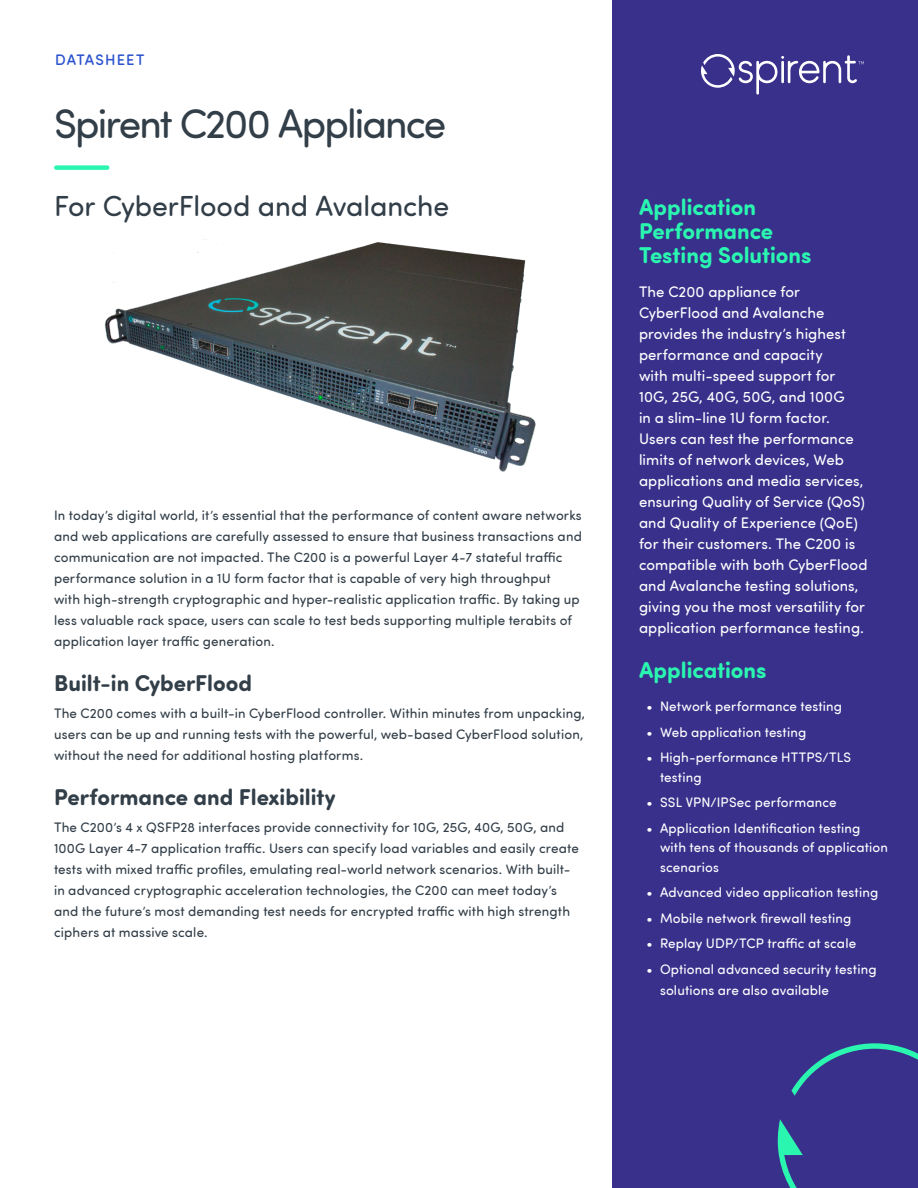
<style>
.page{position:relative;width:918px;height:1188px;background:#fff}
.page>*{position:absolute;margin:0;border:0;box-sizing:border-box;transform-origin:0 0}
.t1{font:40.5px "Sofia Pro Soft";letter-spacing:-.045em;color:#323e48}
.Document_Subtitle{font:28.5px "Sofia Pro Soft";letter-spacing:-.005em;color:#323e48}
.Purple-Sidebar-Headi{font:700 22.5px/24px "Sofia Pro Soft";color:#2af6b0}
.Heading_1{font:700 22.5px "Sofia Pro Soft";color:#323e48}
.Purple-Sidebar-Body{font:15px/21px "Sofia Pro Soft";letter-spacing:.005em;color:#fff}
.t2{font:500 15px "Sofia Pro Soft";letter-spacing:.075em;color:#2c54cd}
.Body_Text{font:13.5px/21px "Sofia Pro Soft";letter-spacing:.01em;color:#323e48}
.t3{font:13.5px/19.5px "Sofia Pro Soft";letter-spacing:.01em;color:#fff}
</style>
<div class="page">
<div style="left:612px;top:0;width:306px;height:1188px;background:#39308c"></div>
<svg style="left:778px;top:1043px;width:140px;height:145px"></svg>
<svg style="left:56px;top:165px;width:54px;height:5px"></svg>
<svg style="left:701px;top:54px;width:163px;height:41px"></svg>
<img style="left:104px;top:239px;width:432px;height:233px">
<p class="t2" style="left:55px;top:49px;width:91px">DATASHEET</p>
<h1 class="t1" style="left:54px;top:97px;width:393px">Spirent C200 Appliance</h1>
<p class="Document_Subtitle" style="left:54px;top:187px;width:397px">For CyberFlood and Avalanche</p>
<p class="Body_Text" style="left:54px;top:504px;width:529px">In today’s digital world, it’s essential that the performance of content aware networks and web applications are carefully assessed to ensure that business transactions and communication are not impacted. The C200 is a powerful Layer 4-7 stateful traffic performance solution in a 1U form factor that is capable of very high throughput<br>with high-strength cryptographic and hyper-realistic application traffic. By taking up less valuable rack space, users can scale to test beds supporting multiple terabits of application layer traffic generation.</p>
<p class="Heading_1" style="left:54px;top:666px;width:200px">Built-in CyberFlood</p>
<p class="Body_Text" style="left:54px;top:702px;width:533px">The C200 comes with a built-in CyberFlood controller. Within minutes from unpacking, users can be up and running tests with the powerful, web-based CyberFlood solution, without the need for additional hosting platforms.</p>
<p class="Heading_1" style="left:54px;top:780px;width:283px">Performance and Flexibility</p>
<p class="Body_Text" style="left:54px;top:816px;width:526px">The C200’s 4 x QSFP28 interfaces provide connectivity for 10G, 25G, 40G, 50G, and 100G Layer 4-7 application traffic. Users can specify load variables and easily create tests with mixed traffic profiles, emulating real-world network scenarios. With built&shy;in advanced cryptographic acceleration technologies, the C200 can meet today’s and the future’s most demanding test needs for encrypted traffic with high strength ciphers at massive scale.</p>
<p class="Purple-Sidebar-Headi" style="left:639px;top:194px;width:174px">Application<br>Performance<br>Testing Solutions</p>
<p class="Purple-Sidebar-Body" style="left:639px;top:281px;width:230px">The C200 appliance for<br>CyberFlood and Avalanche provides the industry’s highest performance and capacity<br>with multi-speed support for<br>10G, 25G, 40G, 50G, and 100G<br>in a slim-line 1U form factor.<br>Users can test the performance limits of network devices, Web applications and media services, ensuring Quality of Service (QoS) and Quality of Experience (QoE) for their customers. The C200 is compatible with both CyberFlood and Avalanche testing solutions, giving you the most versatility for application performance testing.</p>
<p class="Purple-Sidebar-Headi" style="left:639px;top:657px;width:129px">Applications</p>
<p class="t3" style="left:646px;top:696px;width:197px">• Network performance testing</p>
<p class="t3" style="left:646px;top:722px;width:161px">• Web application testing</p>
<p class="t3" style="left:660px;top:747px;width:193px;text-indent:-14px">• High-performance HTTPS/TLS testing</p>
<p class="t3" style="left:646px;top:792px;width:192px">• SSL VPN/IPSec performance</p>
<p class="t3" style="left:660px;top:818px;width:230px;text-indent:-14px">• Application Identification testing with tens of thousands of application scenarios</p>
<p class="t3" style="left:646px;top:882px;width:233px">• Advanced video application testing</p>
<p class="t3" style="left:646px;top:908px;width:206px">• Mobile network firewall testing</p>
<p class="t3" style="left:646px;top:933px;width:211px">• Replay UDP/TCP traffic at scale</p>
<p class="t3" style="left:660px;top:958px;width:218px;line-height:21px;text-indent:-14px">• Optional advanced security testing solutions are also available</p>
</div>
